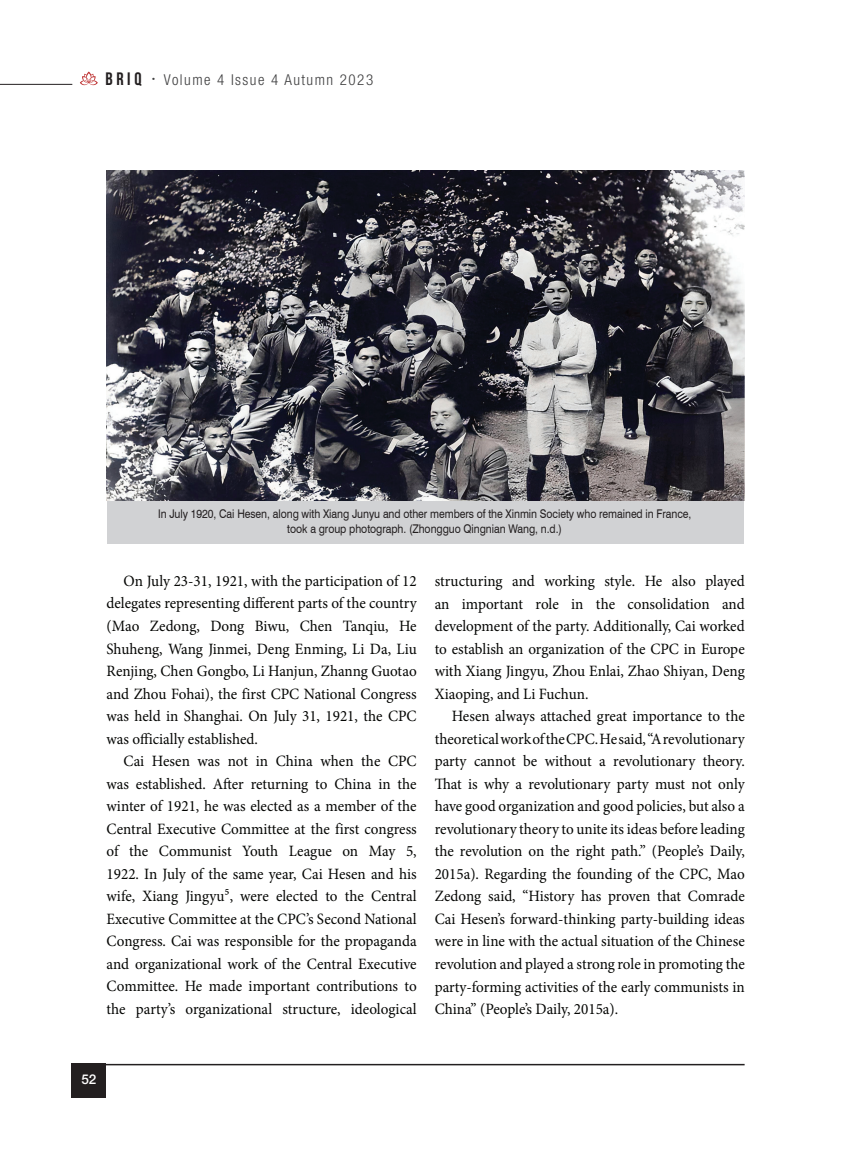
<style>
.page{position:relative;width:851px;height:1149px;background:#fff}
.page>*{position:absolute;margin:0;border:0;box-sizing:border-box;transform-origin:0 0}
.t1{font:15.75px/22.5px "Minion Pro";color:#040503;text-align:justify;scale:.96 1}
.t2{font:300 condensed 15px "Helvetica Neue LT Com";letter-spacing:.1em;color:#3e3e3f}
.t3{font:500 13.5px "Helvetica Neue LT Pro";color:#fff}
.t4{font:12px/15px "Swiss 721 BT";letter-spacing:-.005em;color:#231f20;text-align:center;scale:.87 1}
.s1{font-family:"Bebas Neue";font-weight:700;font-stretch:normal;font-size:18px;color:#231f20}
</style>
<div class="page">
<hr style="left:72px;top:1063px;width:672px;height:1px;background:#231f20">
<hr style="left:0;top:84px;width:72px;height:1px;background:#231f20">
<svg style="left:80px;top:71px;width:18px;height:14px"></svg>
<div style="left:72px;top:1063px;width:34px;height:34px;background:#231f20"></div>
<div style="left:107px;top:500px;width:636px;height:43px;background:#d1d2d4"></div>
<img style="left:106px;top:170px;width:638px;height:330px">
<p class="t2" style="left:105px;top:71px;width:269px"><span class="s1">BRIq</span> <sup>•</sup> Volume 4 Issue 4 Autumn 2023</p>
<p class="t4" style="left:158px;top:505px;width:614px">In July 1920, Cai Hesen, along with Xiang Junyu and other members of the Xinmin Society who remained in France, took a group photograph. (Zhongguo Qingnian Wang, n.d.)</p>
<p class="t1" style="left:106px;top:569px;width:324px;text-indent:17px">On July 23-31, 1921, with the participation of 12 delegates representing different parts of the country (Mao Zedong, Dong Biwu, Chen Tanqiu, He Shuheng, Wang Jinmei, Deng Enming, Li Da, Liu Renjing, Chen Gongbo, Li Hanjun, Zhanng Guotao and Zhou Fohai), the first CPC National Congress was held in Shanghai. On July 31, 1921, the CPC was officially established.</p>
<p class="t1" style="left:106px;top:749px;width:324px;text-indent:17px">Cai Hesen was not in China when the CPC was established. After returning to China in the winter of 1921, he was elected as a member of the Central Executive Committee at the first congress of the Communist Youth League on May 5, 1922. In July of the same year, Cai Hesen and his wife, Xiang Jingyu⁵, were elected to the Central Executive Committee at the CPC’s Second National Congress. Cai was responsible for the propaganda and organizational work of the Central Executive Committee. He made important contributions to the party’s organizational structure, ideological</p>
<p class="t1" style="left:434px;top:569px;width:324px">structuring and working style. He also played an important role in the consolidation and development of the party. Additionally, Cai worked to establish an organization of the CPC in Europe with Xiang Jingyu, Zhou Enlai, Zhao Shiyan, Deng Xiaoping, and Li Fuchun.</p>
<p class="t1" style="left:434px;top:704px;width:324px;text-indent:17px">Hesen always attached great importance to the theoretical work of the CPC. He said, “A revolutionary party cannot be without a revolutionary theory.<br>That is why a revolutionary party must not only have good organization and good policies, but also a revolutionary theory to unite its ideas before leading the revolution on the right path.” (People’s Daily, 2015a). Regarding the founding of the CPC, Mao Zedong said, “History has proven that Comrade Cai Hesen’s forward-thinking party-building ideas were in line with the actual situation of the Chinese revolution and played a strong role in promoting the party-forming activities of the early communists in China” (People’s Daily, 2015a).</p>
<p class="t3" style="left:81px;top:1070px;width:17px">52</p>
</div>
